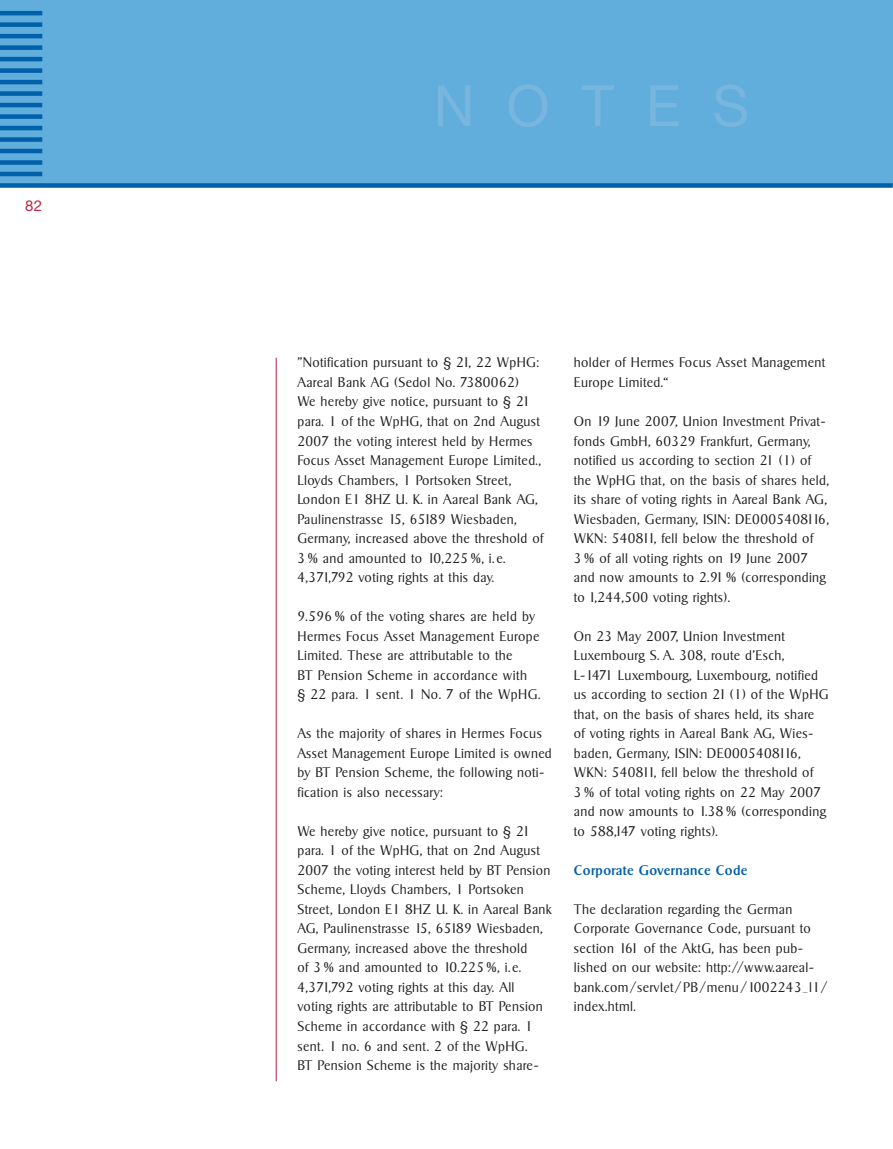
<style>
.page{position:relative;width:893px;height:1149px;background:#fff}
.page>*{position:absolute;margin:0;border:0;box-sizing:border-box;transform-origin:0 0}
.t1{font:57px "Helvetica Neue";letter-spacing:.555em;color:#79b6df}
.t2{font:15px "Helvetica Neue";color:#b7274c}
.t3{font:300 13.5px/19.5px "Sigvar";letter-spacing:.03em;color:#231f20}
.t4{font:500 13.5px "Sigvar";letter-spacing:.03em;color:#0060a9}
</style>
<div class="page">
<hr style="left:276px;top:357px;width:1px;height:723px;background:#b7274c">
<div style="left:0;top:0;width:893px;height:185px;background:#61addb"></div>
<hr style="left:0;top:11px;width:42px;height:4px;background:#0060a9">
<div style="left:0;top:22px;width:42px;height:5px;background:#0060a9"></div>
<hr style="left:0;top:34px;width:42px;height:4px;background:#0060a9">
<div style="left:0;top:45px;width:42px;height:5px;background:#0060a9"></div>
<hr style="left:0;top:57px;width:42px;height:4px;background:#0060a9">
<div style="left:0;top:68px;width:42px;height:5px;background:#0060a9"></div>
<hr style="left:0;top:80px;width:42px;height:4px;background:#0060a9">
<div style="left:0;top:91px;width:42px;height:5px;background:#0060a9"></div>
<hr style="left:0;top:103px;width:42px;height:4px;background:#0060a9">
<div style="left:0;top:114px;width:42px;height:5px;background:#0060a9"></div>
<hr style="left:0;top:126px;width:42px;height:4px;background:#0060a9">
<div style="left:0;top:137px;width:42px;height:5px;background:#0060a9"></div>
<hr style="left:0;top:149px;width:42px;height:4px;background:#0060a9">
<div style="left:0;top:160px;width:42px;height:5px;background:#0060a9"></div>
<hr style="left:0;top:172px;width:42px;height:4px;background:#0060a9">
<div style="left:0;top:183px;width:893px;height:5px;background:#0060a9"></div>
<p class="t2" style="left:25px;top:200px;width:19px">82</p>
<h1 class="t1" style="left:433px;top:85px;width:317px">NOTES</h1>
<p class="t3" style="left:297px;top:354px;width:247px">”Notification pursuant to § 21, 22 WpHG:<br>Aareal Bank AG (Sedol No. 7380062)<br>We hereby give notice, pursuant to § 21 para. 1 of the WpHG, that on 2nd August 2007 the voting interest held by Hermes Focus Asset Management Europe Limited., Lloyds Chambers, 1 Portsoken Street, London E1 8HZ U. K. in Aareal Bank AG, Paulinenstrasse 15, 65189 Wiesbaden, Germany, increased above the threshold of 3 % and amounted to 10,225 %, i.e.<br>4,371,792 voting rights at this day.</p>
<p class="t3" style="left:297px;top:608px;width:244px">9.596 % of the voting shares are held by Hermes Focus Asset Management Europe Limited. These are attributable to the<br>BT Pension Scheme in accordance with<br>§ 22 para. 1 sent. 1 No. 7 of the WpHG.</p>
<p class="t3" style="left:297px;top:725px;width:256px">As the majority of shares in Hermes Focus Asset Management Europe Limited is owned by BT Pension Scheme, the following noti&shy;fication is also necessary:</p>
<p class="t3" style="left:297px;top:822px;width:256px">We hereby give notice, pursuant to § 21 para. 1 of the WpHG, that on 2nd August 2007 the voting interest held by BT Pension Scheme, Lloyds Chambers, 1 Portsoken Street, London E1 8HZ U. K. in Aareal Bank AG, Paulinenstrasse 15, 65189 Wiesbaden, Germany, increased above the threshold<br>of 3 % and amounted to 10.225 %, i.e.<br>4,371,792 voting rights at this day. All voting rights are attributable to BT Pension Scheme in accordance with § 22 para. 1 sent. 1 no. 6 and sent. 2 of the WpHG.<br>BT Pension Scheme is the majority share-</p>
<p class="t3" style="left:574px;top:354px;width:253px">holder of Hermes Focus Asset Management<br>Europe Limited.“</p>
<p class="t3" style="left:574px;top:413px;width:256px">On 19 June 2007, Union Investment Privat&shy;fonds GmbH, 60329 Frankfurt, Germany, notified us according to section 21 (1) of the WpHG that, on the basis of shares held, its share of voting rights in Aareal Bank AG, Wiesbaden, Germany, ISIN: DE0005408116, WKN: 540811, fell below the threshold of<br>3 % of all voting rights on 19 June 2007 and now amounts to 2.91 % (corresponding to 1,244,500 voting rights).</p>
<p class="t3" style="left:574px;top:627px;width:256px">On 23 May 2007, Union Investment Luxembourg S. A. 308, route d’Esch,<br>L-1471 Luxembourg, Luxembourg, notified us according to section 21 (1) of the WpHG that, on the basis of shares held, its share<br>of voting rights in Aareal Bank AG, Wies&shy;baden, Germany, ISIN: DE0005408116, WKN: 540811, fell below the threshold of<br>3 % of total voting rights on 22 May 2007 and now amounts to 1.38 % (corresponding to 588,147 voting rights).</p>
<p class="t4" style="left:574px;top:865px;width:175px">Corporate Governance Code</p>
<p class="t3" style="left:574px;top:900px;width:255px">The declaration regarding the German Corporate Governance Code, pursuant to section 161 of the AktG, has been pub&shy;lished on our website: http://www.aareal&shy;bank.com/servlet/PB/menu/1002243_l1/ index.html.</p>
</div>
